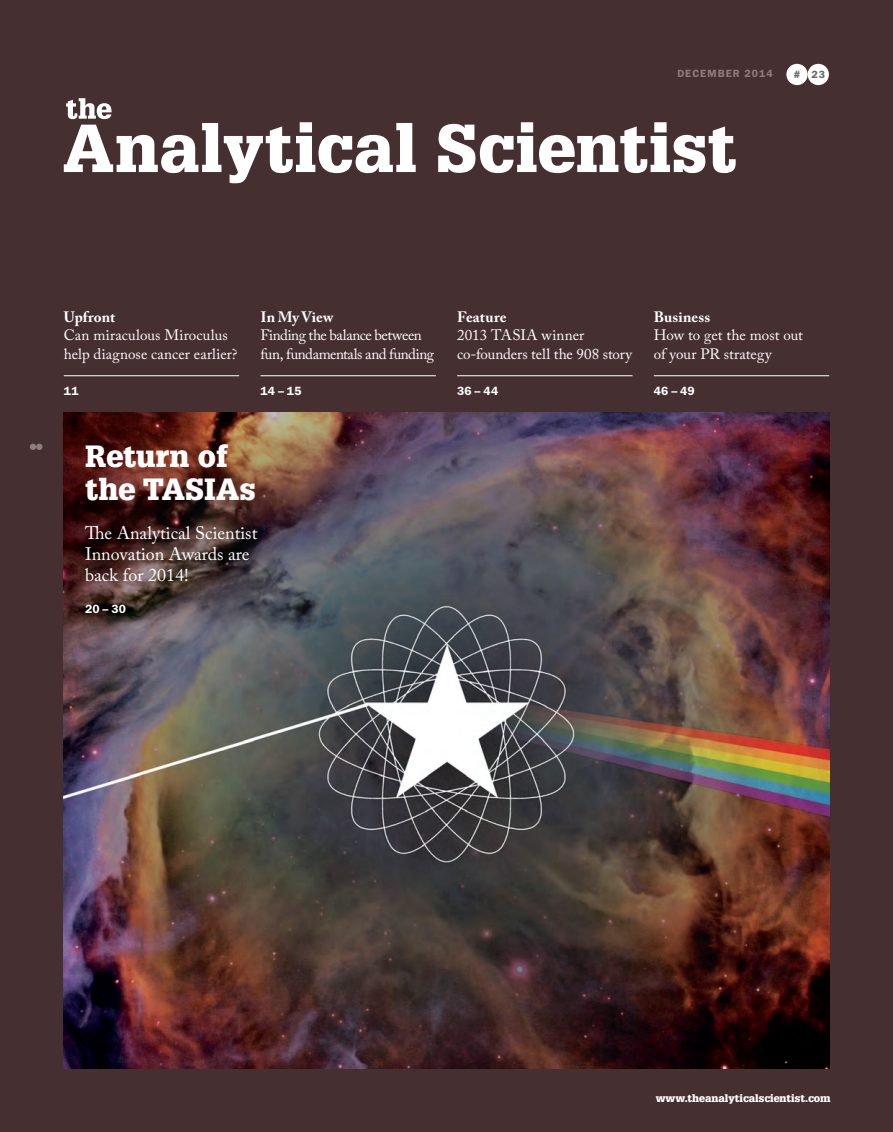
<style>
.page{position:relative;width:893px;height:1132px;background:#fff}
.page>*{position:absolute;margin:0;border:0;box-sizing:border-box;transform-origin:0 0}
.t1{font:900 30px/33px "Glypha";letter-spacing:.005em;color:#fff}
.t2{font:18px/21px "Adobe Caslon Pro";color:#fff}
.t3{font:15px/18px "Adobe Caslon Pro";letter-spacing:-.005em;color:#fff}
.t4{font:15px/18px "Adobe Caslon Pro";letter-spacing:-.03em;color:#fff}
.t5{font:700 15px "Adobe Caslon Pro";letter-spacing:.005em;color:#fff}
.t6{font:600 12px "ITC Franklin Gothic Std";letter-spacing:.025em;color:#fff}
.t7{font:900 10.5px "Glypha";color:#fff}
.t8{font:600 10.5px "ITC Franklin Gothic Std";letter-spacing:.095em;color:#8f7d7d}
.t9{font:600 10.5px "ITC Franklin Gothic Std";color:#636366}
</style>
<div class="page">
<div style="left:0;top:0;width:893px;height:1131px;background:#452f31"></div>
<div style="left:30px;top:443px;width:6px;height:7px;background:#8f7d7d;border-radius:50%"></div>
<div style="left:36px;top:443px;width:7px;height:7px;background:#8f7d7d;border-radius:50%"></div>
<div style="left:786px;top:64px;width:22px;height:21px;background:#fff;border-radius:50%"></div>
<div style="left:808px;top:64px;width:21px;height:21px;background:#fff;border-radius:50%"></div>
<hr style="left:64px;top:375px;width:175px;height:1px;background:#fff">
<hr style="left:260px;top:375px;width:176px;height:1px;background:#fff">
<hr style="left:457px;top:375px;width:175px;height:1px;background:#fff">
<hr style="left:654px;top:375px;width:175px;height:1px;background:#fff">
<img style="left:64px;top:412px;width:765px;height:655px">
<svg style="left:64px;top:98px;width:352px;height:85px"></svg>
<svg style="left:438px;top:122px;width:298px;height:51px"></svg>
<p class="t8" style="left:677px;top:68px;width:97px">DECEMBER 2014</p>
<p class="t9" style="left:794px;top:68px;width:33px"># 23</p>
<p class="t5" style="left:64px;top:308px;width:53px">Upfront</p>
<p class="t3" style="left:64px;top:326px;width:175px">Can miraculous Miroculus help diagnose cancer earlier?</p>
<p class="t6" style="left:64px;top:383px;width:16px">11</p>
<p class="t5" style="left:260px;top:308px;width:74px">In My View</p>
<p class="t4" style="left:260px;top:326px;width:175px">Finding the balance between fun, fundamentals and funding</p>
<p class="t6" style="left:260px;top:383px;width:43px">14 – 15</p>
<h1 class="t1" style="left:85px;top:439px;width:172px">Return of the TASIAs</h1>
<p class="t2" style="left:85px;top:522px;width:174px">The Analytical Scientist<br>Innovation Awards are back for 2014!</p>
<p class="t6" style="left:85px;top:602px;width:42px">20 – 30</p>
<p class="t5" style="left:457px;top:308px;width:51px">Feature</p>
<p class="t3" style="left:457px;top:326px;width:176px">2013 TASIA winner co-founders tell the 908 story</p>
<p class="t6" style="left:457px;top:383px;width:43px">36 – 44</p>
<p class="t5" style="left:654px;top:308px;width:58px">Business</p>
<p class="t3" style="left:654px;top:326px;width:151px">How to get the most out of your PR strategy</p>
<p class="t6" style="left:654px;top:383px;width:43px">46 – 49</p>
<p class="t7" style="left:656px;top:1091px;width:177px">www.theanalyticalscientist.com</p>
</div>
